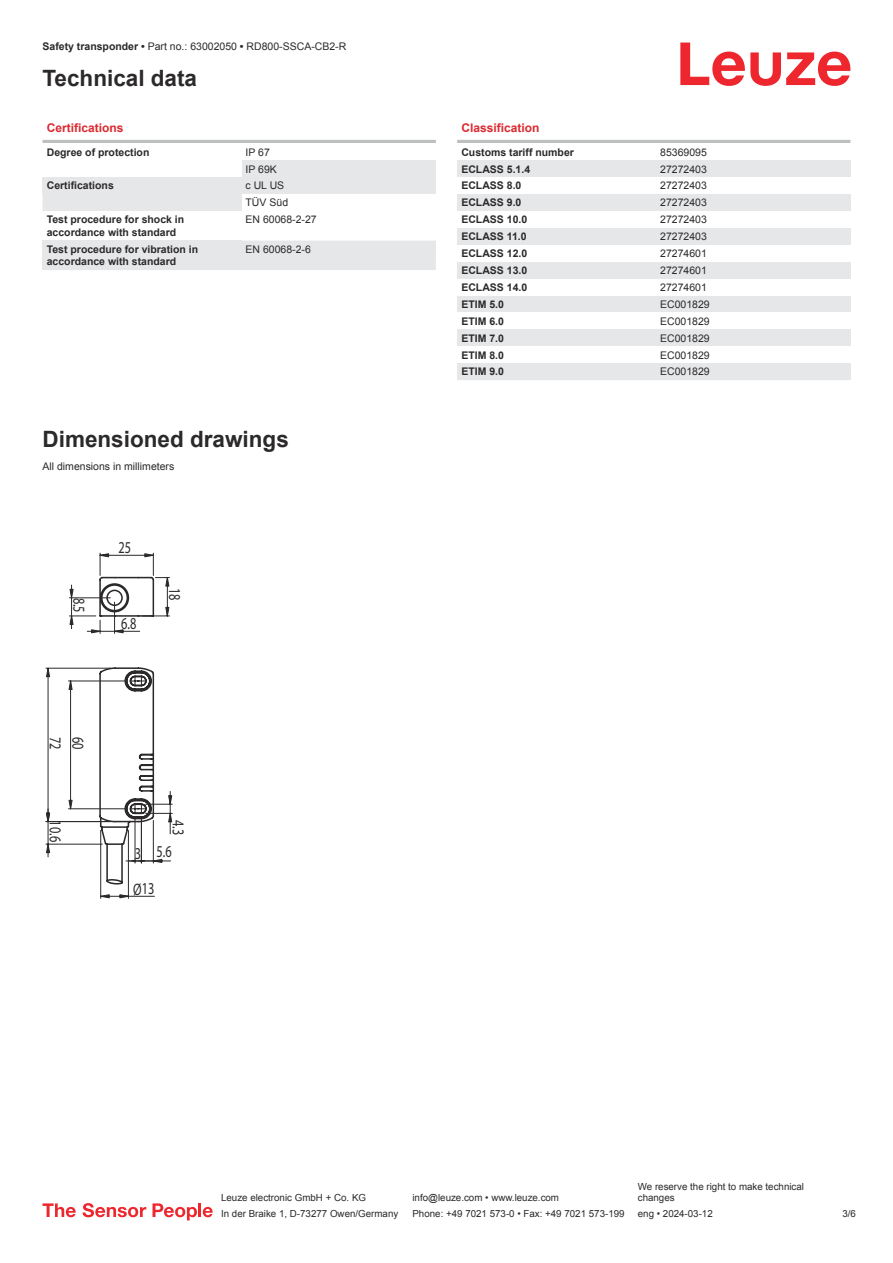
<style>
.page{position:relative;width:893px;height:1263px;background:#fff}
.page>*{position:absolute;margin:0;border:0;box-sizing:border-box;transform-origin:0 0}
.t1{font:700 22.5px "Arial";color:#2b292a}
.t2{font:16.65px "Myriad Pro";color:#2b292a;scale:.74 1}
.t3{font:700 12px "Arial";color:#db2a30}
.t4{font:700 10.5px/12.6px "Arial";color:#2b292a}
.t5{font:10.5px/17px "Arial";color:#2b292a}
.t6{font:9.75px/11.7px "Arial";color:#2b292a}
.s1{font-weight:700}
</style>
<div class="page">
<svg style="left:680px;top:43px;width:170px;height:43px"></svg>
<svg style="left:43px;top:194px;width:393px;height:76px"></svg>
<hr style="left:43px;top:140px;width:393px;height:3px;background:#bdbfc1">
<div style="left:242px;top:160px;width:194px;height:17px;background:#e6e7e9"></div>
<div style="left:43px;top:177px;width:199px;height:17px;background:#e6e7e9"></div>
<div style="left:242px;top:177px;width:194px;height:17px;background:#e6e7e9"></div>
<div style="left:242px;top:194px;width:194px;height:17px;background:#fff"></div>
<div style="left:43px;top:211px;width:199px;height:30px;background:#fff"></div>
<div style="left:242px;top:211px;width:194px;height:17px;background:#fff"></div>
<div style="left:43px;top:241px;width:199px;height:29px;background:#e6e7e9"></div>
<div style="left:242px;top:241px;width:194px;height:16px;background:#e6e7e9"></div>
<hr style="left:457px;top:140px;width:393px;height:3px;background:#bdbfc1">
<div style="left:457px;top:160px;width:200px;height:17px;background:#e6e7e9"></div>
<div style="left:657px;top:160px;width:193px;height:17px;background:#e6e7e9"></div>
<div style="left:457px;top:194px;width:200px;height:17px;background:#e6e7e9"></div>
<div style="left:657px;top:194px;width:193px;height:17px;background:#e6e7e9"></div>
<div style="left:457px;top:228px;width:200px;height:17px;background:#e6e7e9"></div>
<div style="left:657px;top:228px;width:193px;height:17px;background:#e6e7e9"></div>
<div style="left:457px;top:262px;width:200px;height:17px;background:#e6e7e9"></div>
<div style="left:657px;top:262px;width:193px;height:17px;background:#e6e7e9"></div>
<div style="left:457px;top:296px;width:200px;height:16px;background:#e6e7e9"></div>
<div style="left:657px;top:296px;width:193px;height:16px;background:#e6e7e9"></div>
<div style="left:457px;top:329px;width:200px;height:17px;background:#e6e7e9"></div>
<div style="left:657px;top:329px;width:193px;height:17px;background:#e6e7e9"></div>
<div style="left:457px;top:363px;width:200px;height:17px;background:#e6e7e9"></div>
<div style="left:657px;top:363px;width:193px;height:17px;background:#e6e7e9"></div>
<svg style="left:43px;top:1203px;width:33px;height:14px"></svg>
<svg style="left:83px;top:1203px;width:63px;height:14px"></svg>
<svg style="left:153px;top:1203px;width:44px;height:17px"></svg>
<hr style="left:198px;top:1203px;width:3px;height:14px;background:#ed272d">
<svg style="left:203px;top:1207px;width:10px;height:10px"></svg>
<svg style="left:45px;top:552px;width:128px;height:347px"></svg>
<p class="t5" style="left:43px;top:39px;width:305px"><span class="s1">Safety transponder •</span> Part no.: 63002050 <span class="s1">•</span> RD800-SSCA-CB2-R</p>
<h1 class="t1" style="left:43px;top:70px;width:156px">Technical data</h1>
<p class="t3" style="left:47px;top:123px;width:78px">Certifications</p>
<p class="t4" style="left:47px;top:147px;width:104px">Degree of protection</p>
<p class="t5" style="left:246px;top:144px;width:33px">IP 67<br>IP 69K</p>
<p class="t4" style="left:47px;top:180px;width:69px">Certifications</p>
<p class="t5" style="left:246px;top:178px;width:44px">c UL US<br>TÜV Süd</p>
<p class="t4" style="left:47px;top:214px;width:139px">Test procedure for shock in accordance with standard</p>
<p class="t5" style="left:246px;top:212px;width:73px">EN 60068-2-27</p>
<p class="t4" style="left:47px;top:244px;width:153px">Test procedure for vibration in accordance with standard</p>
<p class="t5" style="left:246px;top:242px;width:67px">EN 60068-2-6</p>
<h1 class="t1" style="left:43px;top:431px;width:248px">Dimensioned drawings</h1>
<p class="t5" style="left:43px;top:459px;width:133px">All dimensions in millimeters</p>
<h2 class="t2" style="left:89px;top:597px;width:22px;rotate:90deg">8.5</h2>
<h2 class="t2" style="left:119px;top:538px;width:19px">25</h2>
<h2 class="t2" style="left:121px;top:614px;width:22px">6.8</h2>
<h2 class="t2" style="left:185px;top:588px;width:19px;rotate:90deg">18</h2>
<h2 class="t2" style="left:65px;top:737px;width:19px;rotate:90deg">72</h2>
<h2 class="t2" style="left:88px;top:737px;width:19px;rotate:90deg">60</h2>
<h2 class="t2" style="left:65px;top:820px;width:31px;rotate:90deg">10.6</h2>
<h2 class="t2" style="left:188px;top:820px;width:22px;rotate:90deg">4.3</h2>
<h2 class="t2" style="left:135px;top:841px;width:51px">3 5.6</h2>
<h2 class="t2" style="left:133px;top:879px;width:30px">Ø13</h2>
<p class="t3" style="left:461px;top:123px;width:80px">Classification</p>
<p class="t4" style="left:461px;top:147px;width:114px">Customs tariff number</p>
<p class="t5" style="left:660px;top:144px;width:48px">85369095</p>
<p class="t4" style="left:461px;top:164px;width:70px">ECLASS 5.1.4</p>
<p class="t5" style="left:660px;top:161px;width:48px">27272403</p>
<p class="t4" style="left:461px;top:180px;width:62px">ECLASS 8.0</p>
<p class="t5" style="left:660px;top:178px;width:48px">27272403</p>
<p class="t4" style="left:461px;top:197px;width:62px">ECLASS 9.0</p>
<p class="t5" style="left:660px;top:195px;width:48px">27272403</p>
<p class="t4" style="left:461px;top:214px;width:67px">ECLASS 10.0</p>
<p class="t5" style="left:660px;top:212px;width:48px">27272403</p>
<p class="t4" style="left:461px;top:231px;width:67px">ECLASS 11.0</p>
<p class="t5" style="left:660px;top:229px;width:48px">27272403</p>
<p class="t4" style="left:461px;top:248px;width:67px">ECLASS 12.0</p>
<p class="t5" style="left:660px;top:246px;width:48px">27274601</p>
<p class="t4" style="left:461px;top:265px;width:67px">ECLASS 13.0</p>
<p class="t5" style="left:660px;top:263px;width:48px">27274601</p>
<p class="t4" style="left:461px;top:282px;width:67px">ECLASS 14.0</p>
<p class="t5" style="left:660px;top:280px;width:48px">27274601</p>
<p class="t4" style="left:461px;top:299px;width:44px">ETIM 5.0</p>
<p class="t5" style="left:660px;top:297px;width:51px">EC001829</p>
<p class="t4" style="left:461px;top:316px;width:44px">ETIM 6.0</p>
<p class="t5" style="left:660px;top:313px;width:51px">EC001829</p>
<p class="t4" style="left:461px;top:333px;width:44px">ETIM 7.0</p>
<p class="t5" style="left:660px;top:330px;width:51px">EC001829</p>
<p class="t4" style="left:461px;top:349px;width:44px">ETIM 8.0</p>
<p class="t5" style="left:660px;top:347px;width:51px">EC001829</p>
<p class="t4" style="left:461px;top:366px;width:44px">ETIM 9.0</p>
<p class="t5" style="left:660px;top:364px;width:51px">EC001829</p>
<p class="t6" style="left:221px;top:1193px;width:146px">Leuze electronic GmbH + Co. KG</p>
<p class="t6" style="left:412px;top:1193px;width:148px">info@leuze.com • www.leuze.com</p>
<p class="t6" style="left:638px;top:1181px;width:168px">We reserve the right to make technical changes</p>
<p class="t6" style="left:221px;top:1209px;width:179px">In der Braike 1, D-73277 Owen/Germany</p>
<p class="t6" style="left:412px;top:1209px;width:214px">Phone: +49 7021 573-0 • Fax: +49 7021 573-199</p>
<p class="t6" style="left:638px;top:1209px;width:76px">eng • 2024-03-12</p>
<p class="t6" style="left:842px;top:1209px;width:15px">3 /6</p>
</div>
